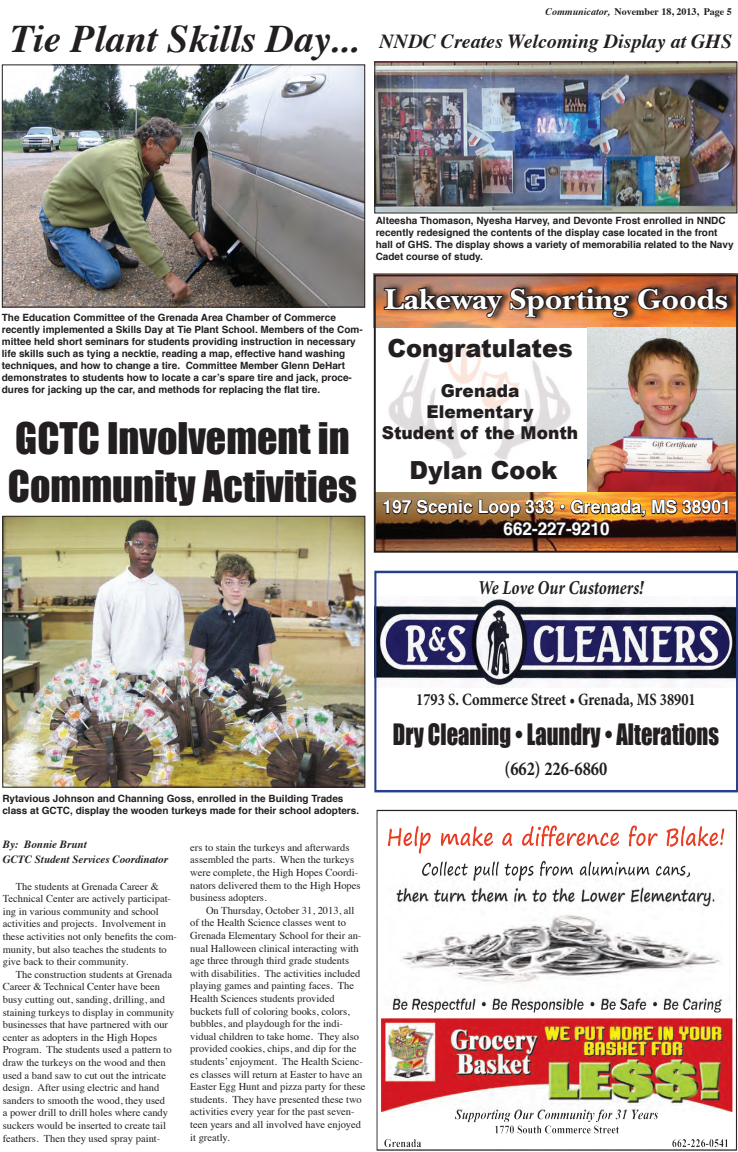
<style>
.page{position:relative;width:738px;height:1152px;background:#fff}
.page>*{position:absolute;margin:0;border:0;box-sizing:border-box;transform-origin:0 0}
.t1{font:40px/48px "Impact";color:#231f20}
.t2{font:italic 700 39px "Times";color:#231f20}
.t3{font:700 30.1px "New Baskerville";color:#fff;scale:1.05 1}
.t4{font:27.1px "Impact";color:#231f20;scale:.83 1}
.t5{font:900 24.9px "Arial";color:#231f20;scale:.96 1}
.t6{font:italic 700 19.9px "Times";color:#231f20}
.t7{font:italic 700 19.7px "Minion Pro";letter-spacing:-.005em;color:#231f20;scale:.83 1}
.t8{font:700 19.7px "Minion Pro";color:#231f20;scale:.83 1}
.t9{font:700 18.2px "Helvetica";color:#fff;scale:.96 1}
.t10{font:900 17.6px "Arial";color:#231f20;scale:.96 1}
.t11{font:700 17.6px "Helvetica";color:#fff;scale:.96 1}
.t12{font:700 17.2px "Minion Pro";color:#231f20;scale:.83 1}
.t13{font:italic 700 11px "Times";color:#231f20}
.t14{font:10.5px/12.6px "Times";color:#231f20}
.t15{font:700 10px/12px "Helvetica";color:#231f20}
.t16{font:700 10px "Times";color:#231f20}
.s1{font-style:italic}
</style>
<div class="page">
<img style="left:376px;top:809px;width:362px;height:342px">
<img style="left:4px;top:66px;width:359px;height:240px">
<div style="left:2px;top:64px;width:363px;height:244px;border:1px solid #231f20"></div>
<img style="left:374px;top:273px;width:363px;height:54px">
<img style="left:588px;top:327px;width:147px;height:166px">
<img style="left:377px;top:493px;width:358px;height:57px">
<img style="left:382px;top:490px;width:347px;height:47px">
<img style="left:388px;top:344px;width:183px;height:116px">
<svg style="left:383px;top:282px;width:352px;height:41px"></svg>
<img style="left:383px;top:286px;width:346px;height:33px">
<img style="left:377px;top:597px;width:358px;height:90px">
<div style="left:374px;top:571px;width:364px;height:221px;border:2px solid #253f8e"></div>
<img style="left:376px;top:63px;width:359px;height:148px">
<div style="left:374px;top:61px;width:363px;height:152px;border:1px solid #231f20"></div>
<img style="left:4px;top:518px;width:359px;height:268px">
<div style="left:2px;top:516px;width:363px;height:272px;border:1px solid #231f20"></div>
<div style="left:374px;top:274px;width:364px;height:279px;border:2px solid #231f20"></div>
<p class="t2" style="left:10px;top:2px;width:350px">Tie Plant Skills Day...</p>
<p class="t16" style="left:545px;top:2px;width:188px"><span class="s1">Communicator,</span> November 18, 2013, Page 5</p>
<p class="t6" style="left:380px;top:22px;width:354px">NNDC Creates Welcoming Display at GHS</p>
<p class="t15" style="left:2px;top:312px;width:363px">The Education Committee of the Grenada Area Chamber of Commerce recently implemented a Skills Day at Tie Plant School. Members of the Com&shy;mittee held short seminars for students providing instruction in necessary life skills such as tying a necktie, reading a map, effective hand washing techniques, and how to change a tire. Committee Member Glenn DeHart demonstrates to students how to locate a car’s spare tire and jack, proce&shy;dures for jacking up the car, and methods for replacing the flat tire.</p>
<p class="t1" style="left:8px;top:413px;width:351px">GCTC Involvement in<br>Community Activities</p>
<p class="t15" style="left:376px;top:215px;width:359px">Alteesha Thomason, Nyesha Harvey, and Devonte Frost enrolled in NNDC recently redesigned the contents of the display case located in the front hall of GHS. The display shows a variety of memorabilia related to the Navy Cadet course of study.</p>
<p class="t3" style="left:384px;top:281px;width:329px">Lakeway Sporting Goods</p>
<p class="t5" style="left:387px;top:331px;width:195px">Congratulates</p>
<p class="t10" style="left:441px;top:378px;width:83px">Grenada</p>
<p class="t10" style="left:427px;top:399px;width:113px">Elementary</p>
<p class="t10" style="left:382px;top:420px;width:206px">Student of the Month</p>
<p class="t5" style="left:409px;top:452px;width:156px">Dylan Cook</p>
<p class="t9" style="left:382px;top:492px;width:365px">197 Scenic Loop 333 • Grenada, MS 38901</p>
<p class="t11" style="left:504px;top:514px;width:112px">662-227-9210</p>
<p class="t7" style="left:478px;top:574px;width:201px">We Love Our Customers!</p>
<p class="t15" style="left:2px;top:793px;width:358px">Rytavious Johnson and Channing Goss, enrolled in the Building Trades class at GCTC, display the wooden turkeys made for their school adopters.</p>
<p class="t13" style="left:3px;top:834px;width:86px">By: Bonnie Brunt</p>
<p class="t13" style="left:3px;top:849px;width:167px">GCTC Student Services Coordinator</p>
<p class="t14" style="left:3px;top:879px;width:176px;text-indent:13px">The students at Grenada Career &amp; Technical Center are actively participat&shy;ing in various community and school activities and projects. Involvement in these activities not only benefits the com&shy;munity, but also teaches the students to give back to their community.</p>
<p class="t14" style="left:3px;top:967px;width:173px;text-indent:13px">The construction students at Grenada Career &amp; Technical Center have been busy cutting out, sanding, drilling, and staining turkeys to display in community businesses that have partnered with our center as adopters in the High Hopes Program. The students used a pattern to draw the turkeys on the wood and then used a band saw to cut out the intricate design. After using electric and hand sanders to smooth the wood, they used<br>a power drill to drill holes where candy suckers would be inserted to create tail feathers. Then they used spray paint-</p>
<p class="t14" style="left:190px;top:840px;width:172px">ers to stain the turkeys and afterwards assembled the parts. When the turkeys were complete, the High Hopes Coordi&shy;nators delivered them to the High Hopes business adopters.</p>
<p class="t14" style="left:190px;top:903px;width:177px;text-indent:16px">On Thursday, October 31, 2013, all of the Health Science classes went to Grenada Elementary School for their an&shy;nual Halloween clinical interacting with age three through third grade students with disabilities. The activities included playing games and painting faces. The Health Sciences students provided buckets full of coloring books, colors, bubbles, and playdough for the indi&shy;vidual children to take home. They also provided cookies, chips, and dip for the students’ enjoyment. The Health Scienc&shy;es classes will return at Easter to have an Easter Egg Hunt and pizza party for these students. They have presented these two activities every year for the past seven&shy;teen years and all involved have enjoyed it greatly.</p>
<p class="t12" style="left:416px;top:688px;width:338px">1793 S. Commerce Street • Grenada, MS 38901</p>
<p class="t4" style="left:393px;top:713px;width:394px">Dry Cleaning • Laundry • Alterations</p>
<p class="t8" style="left:505px;top:755px;width:125px">(662) 226-6860</p>
</div>
